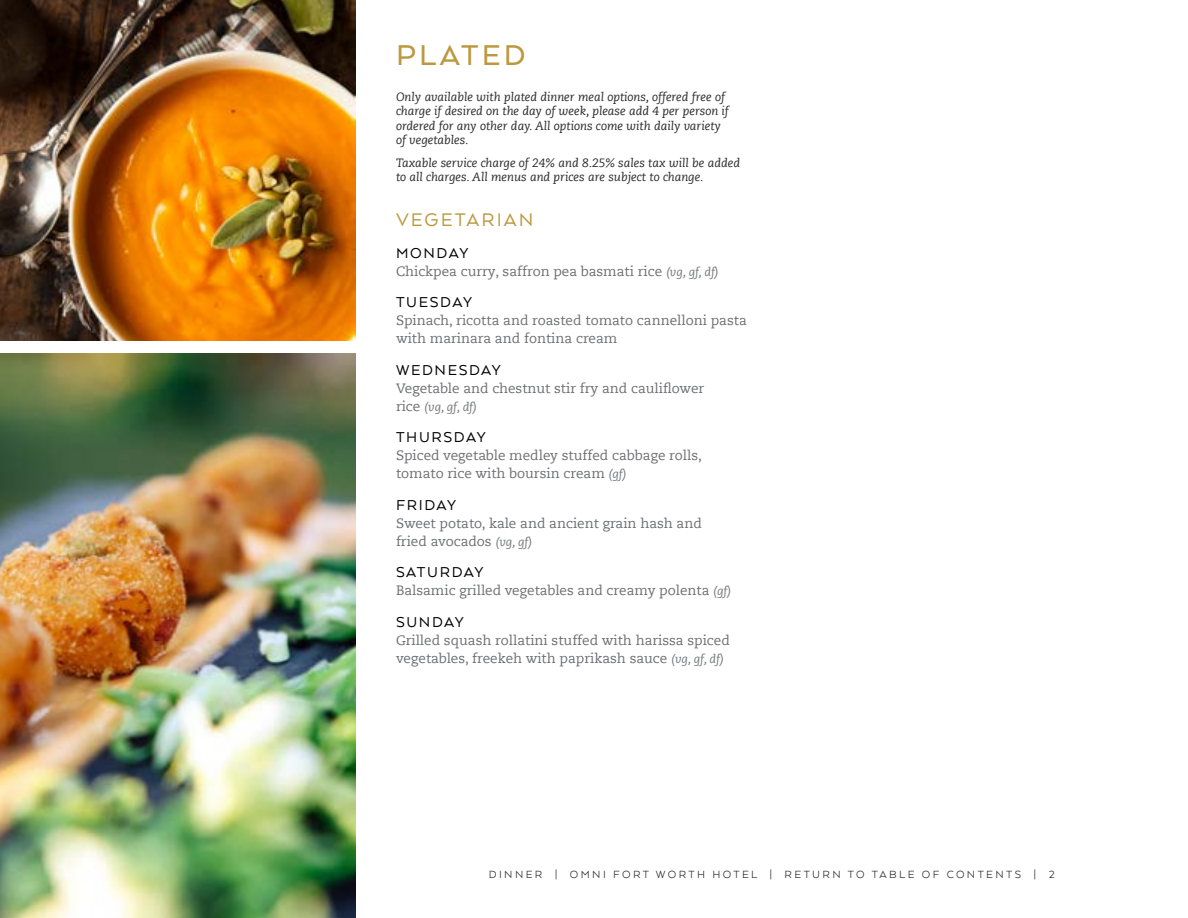
<style>
.page{position:relative;width:1188px;height:918px;background:#fff}
.page>*{position:absolute;margin:0;border:0;box-sizing:border-box;transform-origin:0 0}
.t1{font:500 33px "Arquitecta";letter-spacing:.1em;color:#bc9940}
.t2{font:21px "Arquitecta";letter-spacing:.1em;color:#bc9940}
.t3{font:16.5px "Arquitecta";letter-spacing:.1em;color:#000}
.t4{font:13.5px/18px "Caecilia Com 55 Roman";color:#6d6e71}
.t5{font:italic 12px/14.4px "Caecilia Com 56";color:#292829}
.t6{font:12px "Arquitecta";letter-spacing:.2em;color:#292829}
.t7{font:italic 12px "Caecilia Com 56";color:#747678}
.s1{font-family:"Caecilia Com 56";font-style:italic;font-size:12px;color:#747678}
.s2{font-family:"Caecilia Com 55 Roman";font-style:normal;font-size:13.5px;color:#6d6e71}
</style>
<div class="page">
<img style="left:0;top:353px;width:356px;height:565px">
<img style="left:0;top:0;width:355px;height:340px">
<h1 class="t1" style="left:396px;top:35px;width:131px">PLATED</h1>
<p class="t5" style="left:396px;top:89px;width:334px">Only available with plated dinner meal options, offered free of charge if desired on the day of week, please add 4 per person if ordered for any other day. All options come with daily variety of vegetables.</p>
<p class="t5" style="left:396px;top:156px;width:346px">Taxable service charge of 24% and 8.25% sales tax will be added to all charges. All menus and prices are subject to change.</p>
<h2 class="t2" style="left:396px;top:207px;width:139px">VEGETARIAN</h2>
<p class="t3" style="left:396px;top:243px;width:74px">MONDAY</p>
<p class="t4" style="left:396px;top:262px;width:324px">Chickpea curry, saffron pea basmati rice <span class="s1">(vg, gf, df)</span></p>
<p class="t3" style="left:396px;top:292px;width:78px">TUESDAY</p>
<p class="t4" style="left:396px;top:312px;width:352px">Spinach, ricotta and roasted tomato cannelloni pasta with marinara and fontina cream</p>
<p class="t3" style="left:396px;top:360px;width:106px">WEDNESDAY</p>
<p class="t4" style="left:396px;top:379px;width:310px">Vegetable and chestnut stir fry and cauliflower</p>
<p class="t7" style="left:396px;top:399px;width:83px"><span class="s2">rice</span> (vg, gf, df)</p>
<p class="t3" style="left:396px;top:427px;width:91px">THURSDAY</p>
<p class="t4" style="left:396px;top:447px;width:307px">Spiced vegetable medley stuffed cabbage rolls, tomato rice with boursin cream <span class="s1">(gf)</span></p>
<p class="t3" style="left:396px;top:495px;width:62px">FRIDAY</p>
<p class="t4" style="left:396px;top:514px;width:307px">Sweet potato, kale and ancient grain hash and fried avocados <span class="s1">(vg, gf)</span></p>
<p class="t3" style="left:396px;top:562px;width:89px">SATURDAY</p>
<p class="t4" style="left:396px;top:582px;width:337px">Balsamic grilled vegetables and creamy polenta <span class="s1">(gf)</span></p>
<p class="t3" style="left:396px;top:612px;width:69px">SUNDAY</p>
<p class="t4" style="left:396px;top:631px;width:335px">Grilled squash rollatini stuffed with harissa spiced vegetables, freekeh with paprikash sauce <span class="s1">(vg, gf, df)</span></p>
<p class="t6" style="left:489px;top:866px;width:20px">DINNER</p>
<p class="t6" style="left:555px;top:866px;width:502px">| OMNI FORT WORTH HOTEL | RETURN TO TABLE OF CONTENTS | 2</p>
</div>
